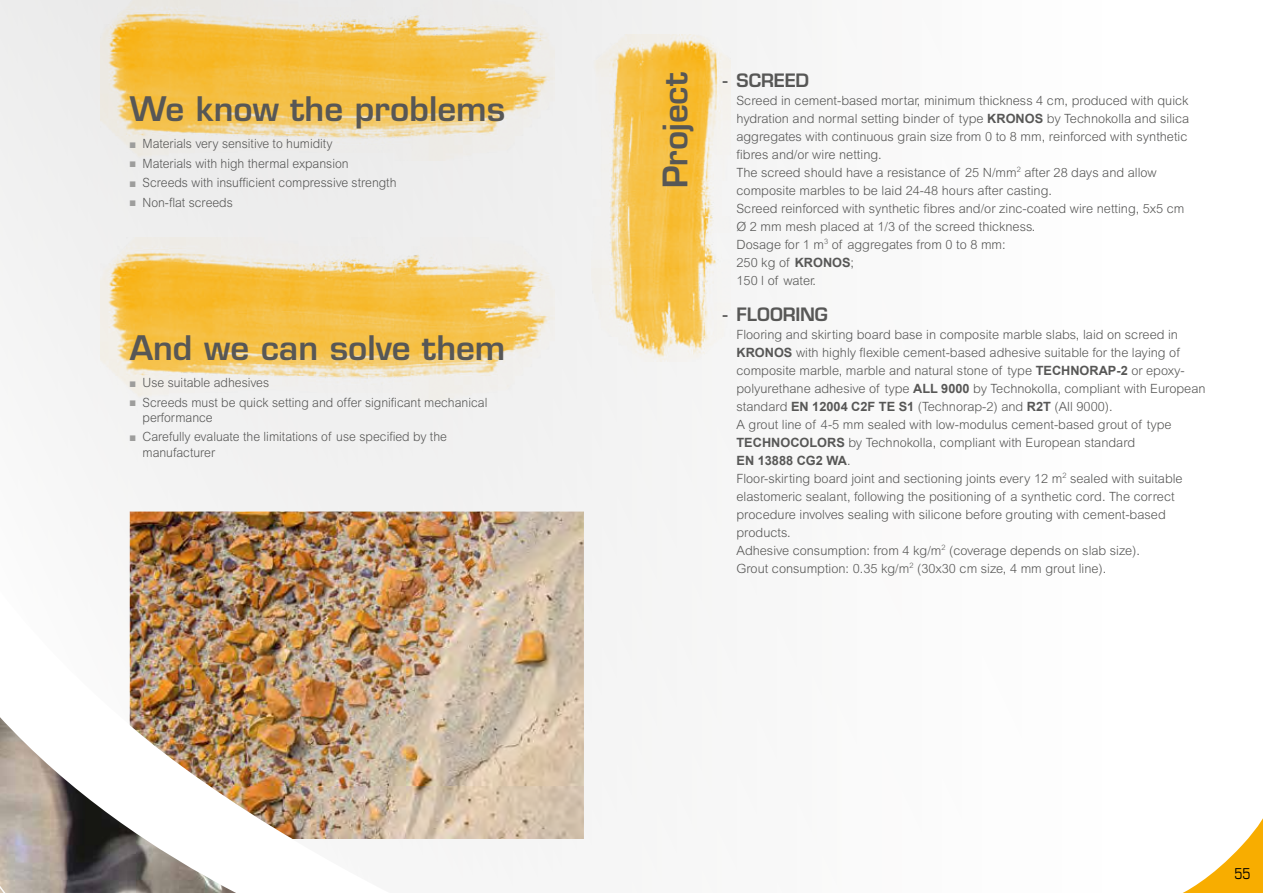
<style>
.page{position:relative;width:1263px;height:893px;background:#fff}
.page>*{position:absolute;margin:0;border:0;box-sizing:border-box;transform-origin:0 0}
.t1{font:600 33px "Eurostile";color:#575756}
.t2{font:600 18px "Eurostile";letter-spacing:-.01em;color:#575756}
.t3{font:condensed 15px "Eurostile";color:#000;scale:.96 1}
.t4{font:300 12.75px/18px "Arial";color:#575756}
.t5{font:300 12.75px/15.3px "Arial";color:#575756;scale:.96 1}
.s1{color:#9d9d9c}
.s2{font-weight:700}
</style>
<div class="page">
<div style="left:584px;top:571px;width:78px;height:152px;background:#f5f5f4"></div>
<div style="left:528px;top:0;width:249px;height:571px;background:#f5f5f4"></div>
<div style="left:0;top:0;width:665px;height:425px;background:#eee"></div>
<svg style="left:0;top:247px;width:528px;height:646px"></svg>
<svg style="left:1183px;top:818px;width:80px;height:75px"></svg>
<img style="left:101px;top:238px;width:454px;height:162px">
<img style="left:101px;top:0;width:454px;height:161px">
<img style="left:591px;top:35px;width:139px;height:326px">
<img style="left:130px;top:512px;width:454px;height:327px">
<h1 class="t1" style="left:130px;top:89px;width:377px">We know the problems</h1>
<p class="t5" style="left:130px;top:136px;width:213px"><span class="s1">■</span> Materials very sensitive to humidity</p>
<p class="t5" style="left:130px;top:155px;width:230px"><span class="s1">■</span> Materials with high thermal expansion</p>
<p class="t5" style="left:130px;top:175px;width:279px"><span class="s1">■</span> Screeds with insufficient compressive strength</p>
<p class="t5" style="left:130px;top:195px;width:109px"><span class="s1">■</span> Non-flat screeds</p>
<h1 class="t1" style="left:130px;top:328px;width:377px">And we can solve them</h1>
<p class="t5" style="left:130px;top:375px;width:147px"><span class="s1">■</span> Use suitable adhesives</p>
<p class="t5" style="left:143px;top:394px;width:361px;text-indent:-13px"><span class="s1">■</span> Screeds must be quick setting and offer significant mechanical performance</p>
<p class="t5" style="left:143px;top:429px;width:319px;text-indent:-13px"><span class="s1">■</span> Carefully evaluate the limitations of use specified by the manufacturer</p>
<h1 class="t1" style="left:655px;top:188px;width:118px;rotate:-90deg">Project</h1>
<h2 class="t2" style="left:723px;top:69px;width:88px">- SCREED</h2>
<p class="t4" style="left:736px;top:91px;width:454px">Screed in cement-based mortar, minimum thickness 4 cm, produced with quick hydration and normal setting binder of type <span class="s2">KRONOS</span> by Technokolla and silica aggregates with continuous grain size from 0 to 8 mm, reinforced with synthetic fibres and/or wire netting.<br>The screed should have a resistance of 25 N/mm<sup>2</sup> after 28 days and allow composite marbles to be laid 24-48 hours after casting.<br>Screed reinforced with synthetic fibres and/or zinc-coated wire netting, 5x5 cm Ø 2 mm mesh placed at 1/3 of the screed thickness.<br>Dosage for 1 m<sup>3</sup> of aggregates from 0 to 8 mm:<br>250 kg of <span class="s2">KRONOS</span>;<br>150 l of water.</p>
<h2 class="t2" style="left:723px;top:303px;width:106px">- FLOORING</h2>
<p class="t4" style="left:736px;top:325px;width:471px">Flooring and skirting board base in composite marble slabs, laid on screed in <span class="s2">KRONOS</span> with highly flexible cement-based adhesive suitable for the laying of composite marble, marble and natural stone of type <span class="s2">TECHNORAP-2</span> or epoxy&shy;polyurethane adhesive of type <span class="s2">ALL 9000</span> by Technokolla, compliant with European standard <span class="s2">EN 12004 C2F TE S1</span> (Technorap-2) and <span class="s2">R2T</span> (All 9000).<br>A grout line of 4-5 mm sealed with low-modulus cement-based grout of type <span class="s2">TECHNOCOLORS</span> by Technokolla, compliant with European standard<br><span class="s2">EN 13888 CG2 WA</span>.<br>Floor-skirting board joint and sectioning joints every 12 m<sup>2</sup> sealed with suitable elastomeric sealant, following the positioning of a synthetic cord. The correct procedure involves sealing with silicone before grouting with cement-based products.<br>Adhesive consumption: from 4 kg/m<sup>2</sup> (coverage depends on slab size).<br>Grout consumption: 0.35 kg/m<sup>2</sup> (30x30 cm size, 4 mm grout line).</p>
<p class="t3" style="left:1234px;top:864px;width:18px">55</p>
</div>
